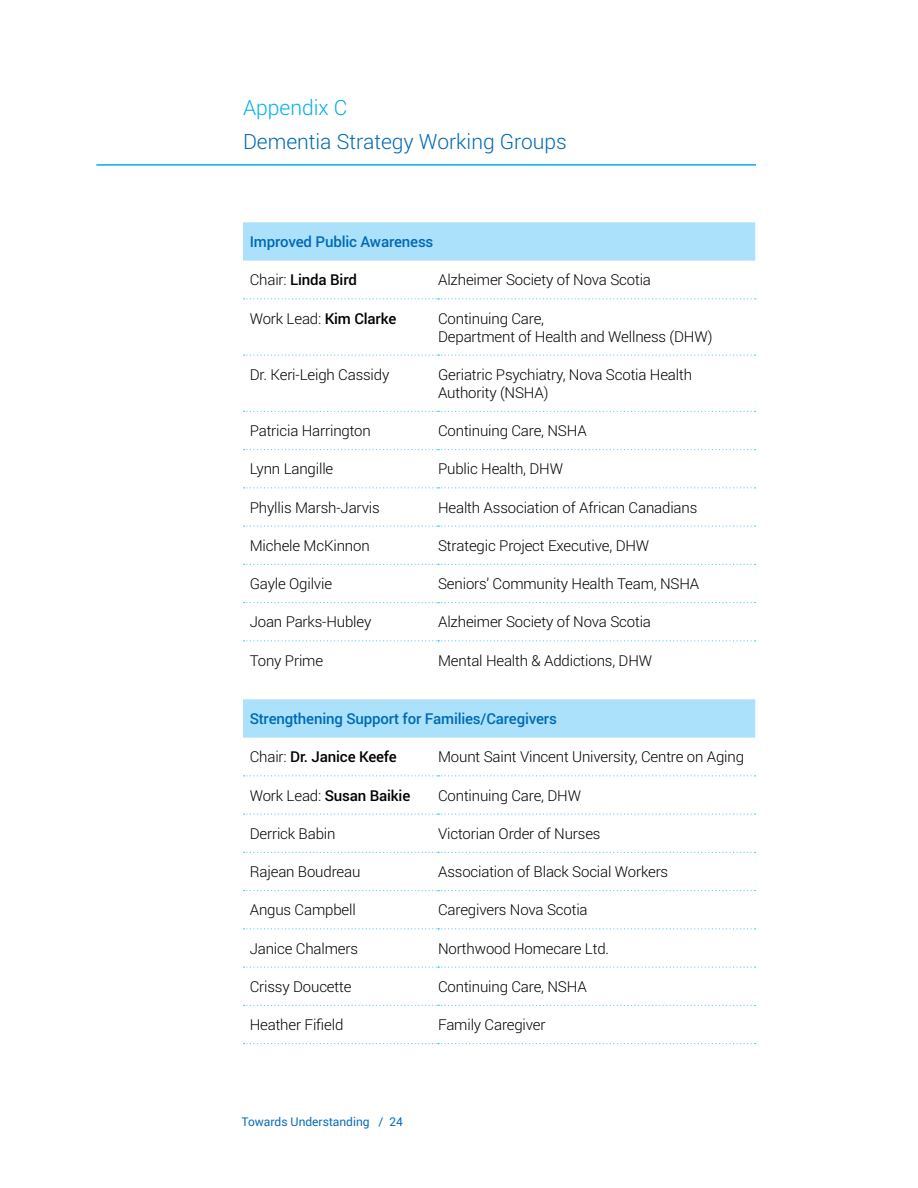
<style>
.page{position:relative;width:918px;height:1188px;background:#fff}
.page>*{position:absolute;margin:0;border:0;box-sizing:border-box;transform-origin:0 0}
.t1{font:300 21px "Roboto";color:#0069b5}
.t2{font:300 21px "Roboto";color:#00aeef}
.t3{font:300 15px/18px "Roboto";letter-spacing:-.01em;color:#000}
.t4{font:500 15px "Roboto";letter-spacing:-.01em;color:#0069b5}
.t5{font:500 15px "Roboto";letter-spacing:-.01em;color:#000}
.t6{font:12px "Roboto";color:#0069b5}
.s1{font-weight:300}
.s2{font-weight:500}
</style>
<div class="page">
<hr style="left:96px;top:164px;width:660px;height:2px;background:#00aeef">
<svg style="left:243px;top:222px;width:512px;height:516px"></svg>
<svg style="left:244px;top:298px;width:512px;height:1px"></svg>
<svg style="left:244px;top:355px;width:512px;height:1px"></svg>
<svg style="left:244px;top:411px;width:512px;height:1px"></svg>
<svg style="left:244px;top:449px;width:512px;height:1px"></svg>
<svg style="left:244px;top:487px;width:512px;height:1px"></svg>
<svg style="left:244px;top:526px;width:512px;height:1px"></svg>
<svg style="left:244px;top:564px;width:512px;height:1px"></svg>
<svg style="left:244px;top:602px;width:512px;height:1px"></svg>
<svg style="left:244px;top:640px;width:512px;height:1px"></svg>
<svg style="left:244px;top:775px;width:512px;height:1px"></svg>
<svg style="left:244px;top:814px;width:512px;height:1px"></svg>
<svg style="left:244px;top:852px;width:512px;height:1px"></svg>
<svg style="left:244px;top:890px;width:512px;height:1px"></svg>
<svg style="left:244px;top:928px;width:512px;height:1px"></svg>
<svg style="left:244px;top:967px;width:512px;height:1px"></svg>
<svg style="left:244px;top:1005px;width:512px;height:1px"></svg>
<svg style="left:244px;top:1043px;width:512px;height:1px"></svg>
<h1 class="t2" style="left:243px;top:93px;width:106px">Appendix C</h1>
<h1 class="t1" style="left:243px;top:127px;width:326px">Dementia Strategy Working Groups</h1>
<p class="t4" style="left:250px;top:231px;width:185px">Improved Public Awareness</p>
<p class="t5" style="left:250px;top:270px;width:109px"><span class="s1">Chair:</span> Linda Bird</p>
<p class="t3" style="left:438px;top:271px;width:214px">Alzheimer Society of Nova Scotia</p>
<p class="t3" style="left:250px;top:309px;width:148px">Work Lead: <span class="s2">Kim Clarke</span></p>
<p class="t3" style="left:438px;top:309px;width:276px">Continuing Care,<br>Department of Health and Wellness (DHW)</p>
<p class="t3" style="left:250px;top:365px;width:141px">Dr. Keri-Leigh Cassidy</p>
<p class="t3" style="left:438px;top:365px;width:256px">Geriatric Psychiatry, Nova Scotia Health<br>Authority (NSHA)</p>
<p class="t3" style="left:250px;top:421px;width:123px">Patricia Harrington</p>
<p class="t3" style="left:438px;top:421px;width:150px">Continuing Care, NSHA</p>
<p class="t3" style="left:250px;top:460px;width:85px">Lynn Langille</p>
<p class="t3" style="left:438px;top:460px;width:127px">Public Health, DHW</p>
<p class="t3" style="left:250px;top:498px;width:132px">Phyllis Marsh-Jarvis</p>
<p class="t3" style="left:438px;top:498px;width:261px">Health Association of African Canadians</p>
<p class="t3" style="left:250px;top:536px;width:121px">Michele McKinnon</p>
<p class="t3" style="left:438px;top:536px;width:213px">Strategic Project Executive, DHW</p>
<p class="t3" style="left:250px;top:574px;width:84px">Gayle Ogilvie</p>
<p class="t3" style="left:438px;top:574px;width:263px">Seniors’ Community Health Team, NSHA</p>
<p class="t3" style="left:250px;top:613px;width:123px">Joan Parks-Hubley</p>
<p class="t3" style="left:438px;top:613px;width:214px">Alzheimer Society of Nova Scotia</p>
<p class="t3" style="left:250px;top:651px;width:75px">Tony Prime</p>
<p class="t3" style="left:438px;top:651px;width:216px">Mental Health &amp; Addictions, DHW</p>
<p class="t4" style="left:250px;top:708px;width:309px">Strengthening Support for Families/Caregivers</p>
<p class="t5" style="left:250px;top:747px;width:149px"><span class="s1">Chair:</span> Dr. Janice Keefe</p>
<p class="t3" style="left:438px;top:748px;width:307px">Mount Saint Vincent University, Centre on Aging</p>
<p class="t5" style="left:250px;top:785px;width:162px"><span class="s1">Work Lead:</span> Susan Baikie</p>
<p class="t3" style="left:438px;top:786px;width:145px">Continuing Care, DHW</p>
<p class="t3" style="left:250px;top:824px;width:87px">Derrick Babin</p>
<p class="t3" style="left:438px;top:824px;width:164px">Victorian Order of Nurses</p>
<p class="t3" style="left:250px;top:862px;width:112px">Rajean Boudreau</p>
<p class="t3" style="left:438px;top:862px;width:232px">Association of Black Social Workers</p>
<p class="t3" style="left:250px;top:901px;width:108px">Angus Campbell</p>
<p class="t3" style="left:438px;top:901px;width:151px">Caregivers Nova Scotia</p>
<p class="t3" style="left:250px;top:939px;width:110px">Janice Chalmers</p>
<p class="t3" style="left:438px;top:939px;width:173px">Northwood Homecare Ltd.</p>
<p class="t3" style="left:250px;top:977px;width:103px">Crissy Doucette</p>
<p class="t3" style="left:438px;top:977px;width:150px">Continuing Care, NSHA</p>
<p class="t3" style="left:250px;top:1015px;width:95px">Heather Fifield</p>
<p class="t3" style="left:438px;top:1015px;width:109px">Family Caregiver</p>
<p class="t6" style="left:242px;top:1113px;width:163px">Towards Understanding / 24</p>
</div>
